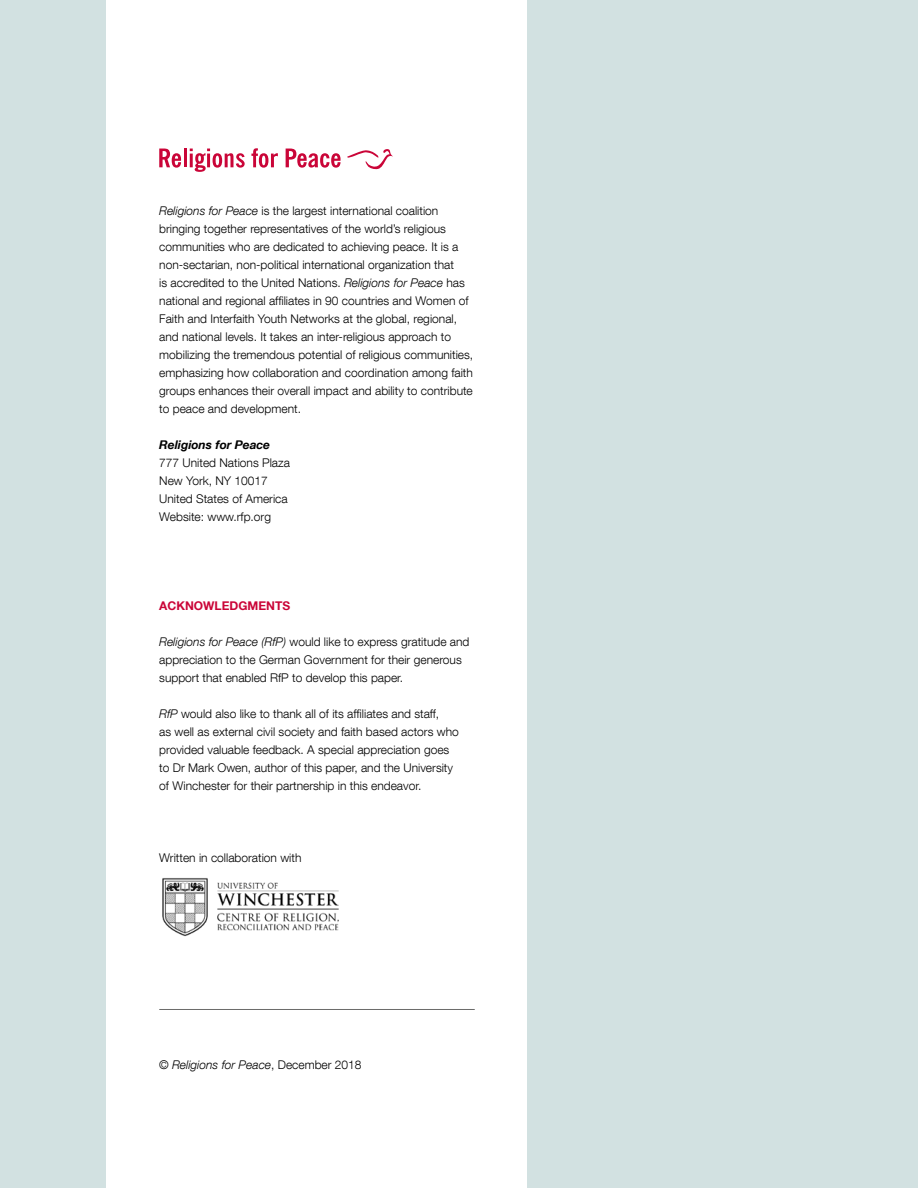
<style>
.page{position:relative;width:918px;height:1188px;background:#d2e1e1}
.page>*{position:absolute;margin:0;border:0;box-sizing:border-box;transform-origin:0 0}
.Sans{font:300 12px/18px "Helvetica Neue LT Com";color:#000}
.Sans-2{font:italic 300 12px "Helvetica Neue LT Com";color:#000}
.Sans-3{font:italic 700 12px "Helvetica Neue LT Com";color:#000}
.Sans_H{font:700 12px "Helvetica Neue LT Com";color:#ca0538}
.s1{font-style:italic}
.s2{font-style:normal}
</style>
<div class="page">
<div style="left:106px;top:0;width:421px;height:1188px;background:#fff"></div>
<img style="left:162px;top:878px;width:177px;height:59px">
<svg style="left:347px;top:149px;width:46px;height:21px"></svg>
<svg style="left:159px;top:149px;width:22px;height:19px"></svg>
<hr style="left:184px;top:149px;width:3px;height:18px;background:#ca0538">
<svg style="left:190px;top:149px;width:55px;height:23px"></svg>
<svg style="left:251px;top:148px;width:27px;height:20px"></svg>
<svg style="left:286px;top:149px;width:55px;height:19px"></svg>
<hr style="left:159px;top:1009px;width:316px;height:1px;background:#6b6b6a">
<p class="Sans" style="left:159px;top:202px;width:316px"><span class="s1">Religions for Peace</span> is the largest international coalition bringing together representatives of the world’s religious communities who are dedicated to achieving peace. It is a non-sectarian, non-political international organization that<br>is accredited to the United Nations. <span class="s1">Religions for Peace</span> has national and regional affiliates in 90 countries and Women of Faith and Interfaith Youth Networks at the global, regional, and national levels. It takes an inter-religious approach to mobilizing the tremendous potential of religious communities, emphasizing how collaboration and coordination among faith groups enhances their overall impact and ability to contribute to peace and development.</p>
<p class="Sans-3" style="left:159px;top:437px;width:112px">Religions for Peace</p>
<p class="Sans" style="left:159px;top:454px;width:132px">777 United Nations Plaza</p>
<p class="Sans" style="left:159px;top:472px;width:110px">New York, NY 10017</p>
<p class="Sans" style="left:159px;top:490px;width:130px">United States of America</p>
<p class="Sans" style="left:159px;top:508px;width:113px">Website: www.rfp.org</p>
<p class="Sans_H" style="left:159px;top:598px;width:132px">ACKNOWLEDGMENTS</p>
<p class="Sans" style="left:159px;top:633px;width:312px"><span class="s1">Religions for Peace (RfP)</span> would like to express gratitude and appreciation to the German Government for their generous support that enabled RfP to develop this paper.</p>
<p class="Sans" style="left:159px;top:705px;width:301px"><span class="s1">RfP</span> would also like to thank all of its affiliates and staff,<br>as well as external civil society and faith based actors who provided valuable feedback. A special appreciation goes to Dr Mark Owen, author of this paper, and the University of Winchester for their partnership in this endeavor.</p>
<p class="Sans" style="left:159px;top:849px;width:144px">Written in collaboration with</p>
<p class="Sans-2" style="left:159px;top:1058px;width:204px"><span class="s2">©</span> Religions for Peace<span class="s2">, December 2018</span></p>
</div>
